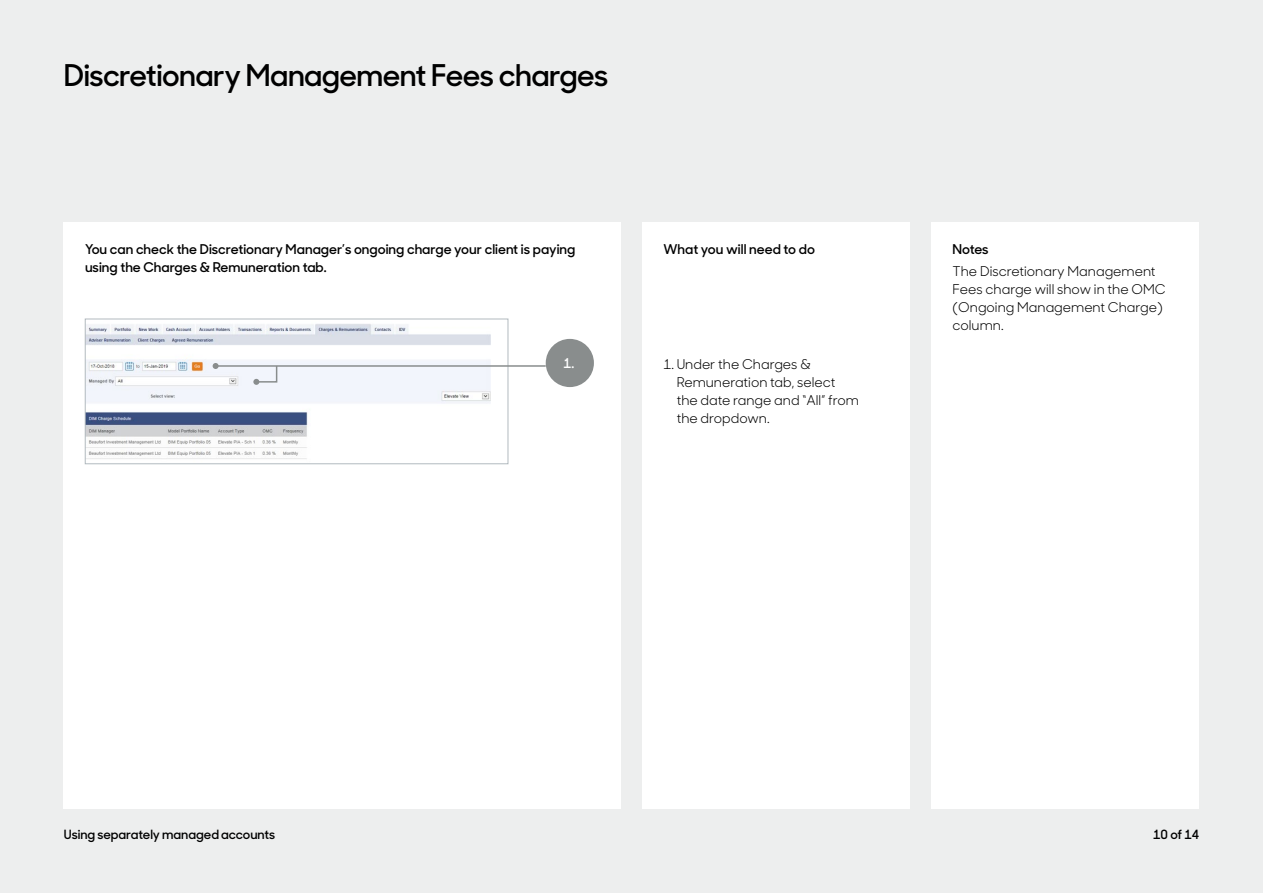
<style>
.page{position:relative;width:1263px;height:893px;background:#edeeee}
.page>*{position:absolute;margin:0;border:0;box-sizing:border-box;transform-origin:0 0}
.t1{font:600 30px "Sharp Sans Display No 1";letter-spacing:-.02em;color:#000}
.t2{font:13.5px/18px "Sharp Sans Display No 1";color:#000}
.t3{font:600 13.5px/18px "Sharp Sans Display No 1";color:#000}
.t4{font:600 13.5px "Sharp Sans Display No 1";color:#fff}
.t5{font:600 12.75px "Sharp Sans Display No 1";color:#000}
</style>
<div class="page">
<div style="left:64px;top:223px;width:557px;height:586px;background:#fff"></div>
<div style="left:642px;top:223px;width:268px;height:586px;background:#fff"></div>
<div style="left:931px;top:223px;width:268px;height:586px;background:#fff"></div>
<img style="left:87px;top:324px;width:404px;height:135px">
<div style="left:85px;top:319px;width:423px;height:145px;border:1px solid #b2babf"></div>
<div style="left:546px;top:339px;width:48px;height:48px;background:#898d8d;border-radius:50%"></div>
<hr style="left:216px;top:365px;width:330px;height:2px;background:#898d8d">
<svg style="left:213px;top:363px;width:6px;height:6px"></svg>
<svg style="left:253px;top:364px;width:25px;height:21px"></svg>
<h1 class="t1" style="left:64px;top:52px;width:546px">Discretionary Management Fees charges</h1>
<p class="t3" style="left:85px;top:239px;width:492px">You can check the Discretionary Manager’s ongoing charge your client is paying using the Charges &amp; Remuneration tab.</p>
<p class="t3" style="left:663px;top:239px;width:153px">What you will need to do</p>
<p class="t3" style="left:952px;top:239px;width:38px">Notes</p>
<p class="t2" style="left:952px;top:261px;width:214px">The Discretionary Management<br>Fees charge will show in the OMC (Ongoing Management Charge) column.</p>
<p class="t4" style="left:564px;top:353px;width:12px">1.</p>
<p class="t2" style="left:677px;top:354px;width:184px;text-indent:-13px">1. Under the Charges &amp;<br>Remuneration tab, select the date range and “All” from the dropdown.</p>
<p class="t5" style="left:64px;top:824px;width:213px">Using separately managed accounts</p>
<p class="t5" style="left:1153px;top:824px;width:47px">10 of 14</p>
</div>
